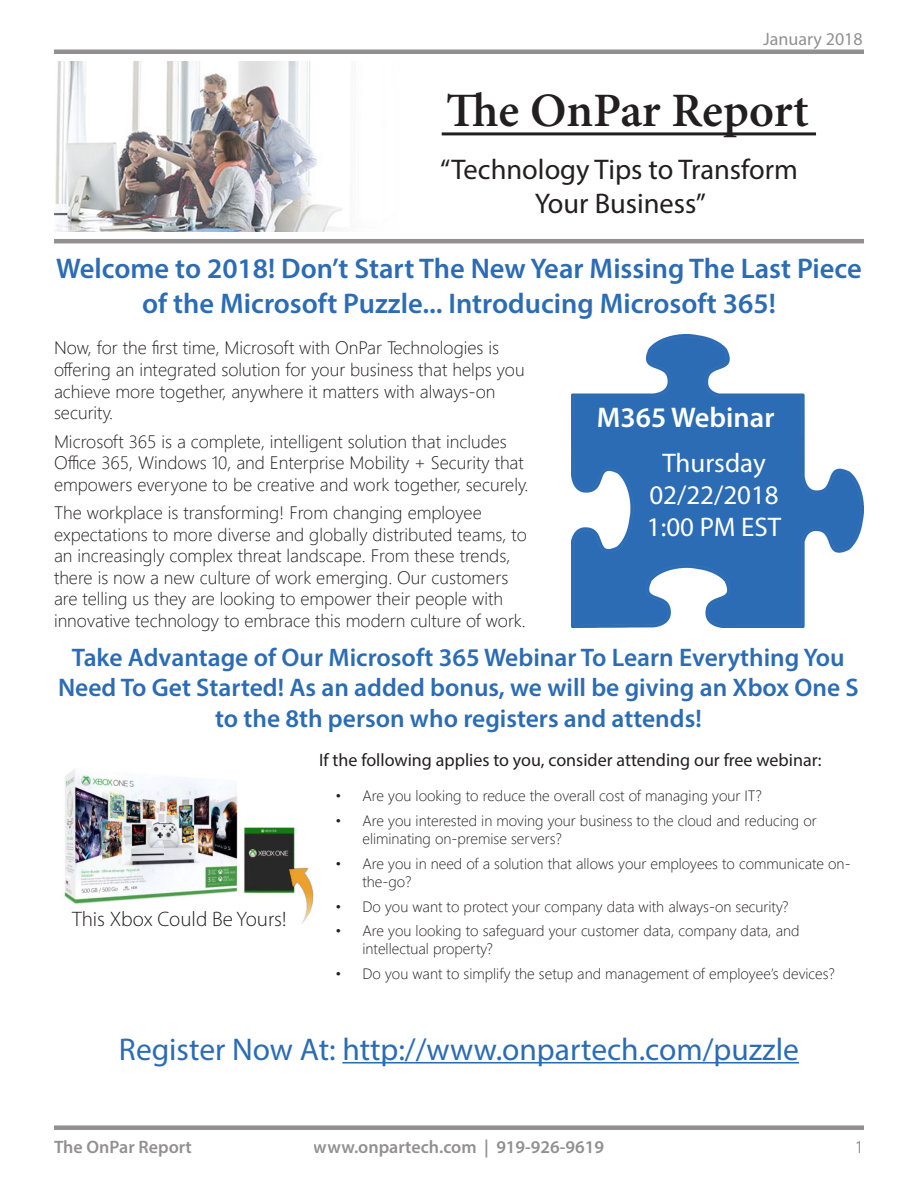
<style>
.page{position:relative;width:918px;height:1188px;background:#fff}
.page>*{position:absolute;margin:0;border:0;box-sizing:border-box;transform-origin:0 0}
.t1{font:600 48px "Minion Pro";color:#231f20}
.t2{font:31.5px "Myriad Pro";color:#2c6cb5}
.t3{font:600 28.5px/34.2px "Myriad Pro";color:#2c6cb5;text-align:center}
.t4{font:28.5px/34.2px "Myriad Pro";color:#231f20;text-align:center}
.t5{font:600 28.5px "Myriad Pro";color:#fff}
.t6{font:27px/32.4px "Myriad Pro";color:#fff;text-align:center}
.t7{font:600 25.5px/30.6px "Myriad Pro";color:#2c6cb5;text-align:center}
.t8{font:300 21px "Myriad Pro";color:#231f20}
.t9{font:300 18px/21.6px "Segoe UI";color:#231f20}
.t10{font:18px "Myriad Pro";color:#231f20}
.t11{font:600 18px "Myriad Pro";color:#231f20}
.t12{font:300 15px/18px "Segoe UI";color:#231f20}
</style>
<div class="page">
<hr style="left:54px;top:50px;width:810px;height:4px;background:#918f8f">
<img style="left:54px;top:62px;width:394px;height:169px">
<hr style="left:54px;top:239px;width:810px;height:4px;background:#918f8f">
<hr style="left:442px;top:132px;width:374px;height:3px;background:#231f20">
<div style="left:54px;top:1125px;width:810px;height:5px;background:#918f8f"></div>
<img style="left:571px;top:335px;width:293px;height:293px">
<img style="left:64px;top:769px;width:232px;height:135px">
<img style="left:263px;top:857px;width:51px;height:67px">
<hr style="left:342px;top:1062px;width:457px;height:2px;background:#2c6cb5">
<p class="t10" style="left:763px;top:27px;width:101px">January 2018</p>
<p class="t1" style="left:446px;top:77px;width:364px">The OnPar Report</p>
<p class="t4" style="left:440px;top:152px;width:359px">“Technology Tips to Transform<br>Your Business”</p>
<p class="t3" style="left:56px;top:251px;width:807px">Welcome to 2018! Don’t Start The New Year Missing The Last Piece of the Microsoft Puzzle... Introducing Microsoft 365!</p>
<p class="t9" style="left:54px;top:335px;width:472px">Now, for the first time, Microsoft with OnPar Technologies is offering an integrated solution for your business that helps you achieve more together, anywhere it matters with always-on security.</p>
<p class="t9" style="left:54px;top:429px;width:476px">Microsoft 365 is a complete, intelligent solution that includes<br>Office 365, Windows 10, and Enterprise Mobility + Security that empowers everyone to be creative and work together, securely.</p>
<p class="t9" style="left:54px;top:500px;width:474px">The workplace is transforming! From changing employee expectations to more diverse and globally distributed teams, to an increasingly complex threat landscape. From these trends, there is now a new culture of work emerging. Our customers are telling us they are looking to empower their people with innovative technology to embrace this modern culture of work.</p>
<p class="t5" style="left:597px;top:400px;width:179px">M365 Webinar</p>
<p class="t6" style="left:649px;top:446px;width:131px">Thursday<br>02/22/2018</p>
<p class="t6" style="left:647px;top:511px;width:136px">1:00 PM EST</p>
<p class="t7" style="left:58px;top:641px;width:802px">Take Advantage of Our Microsoft 365 Webinar To Learn Everything You<br>Need To Get Started! As an added bonus, we will be giving an Xbox One S to the 8th person who registers and attends!</p>
<p class="t8" style="left:72px;top:908px;width:216px">This Xbox Could Be Yours!</p>
<p class="t10" style="left:319px;top:748px;width:504px">If the following applies to you, consider attending our free webinar:</p>
<p class="t12" style="left:335px;top:786px;width:428px">• Are you looking to reduce the overall cost of managing your IT?</p>
<p class="t12" style="left:362px;top:810px;width:456px;text-indent:-27px">• Are you interested in moving your business to the cloud and reducing or eliminating on-premise servers?</p>
<p class="t12" style="left:362px;top:853px;width:490px;text-indent:-27px">• Are you in need of a solution that allows your employees to communicate on&shy;the-go?</p>
<p class="t12" style="left:335px;top:896px;width:455px">• Do you want to protect your company data with always-on security?</p>
<p class="t12" style="left:362px;top:921px;width:439px;text-indent:-27px">• Are you looking to safeguard your customer data, company data, and intellectual property?</p>
<p class="t12" style="left:335px;top:963px;width:501px">• Do you want to simplify the setup and management of employee’s devices?</p>
<p class="t2" style="left:119px;top:1030px;width:682px">Register Now At: http://www.onpartech.com/puzzle</p>
<p class="t11" style="left:54px;top:1136px;width:139px">The OnPar Report</p>
<p class="t11" style="left:314px;top:1136px;width:292px">www.onpartech.com | 919-926-9619</p>
<p class="t10" style="left:854px;top:1136px;width:11px">1</p>
</div>
